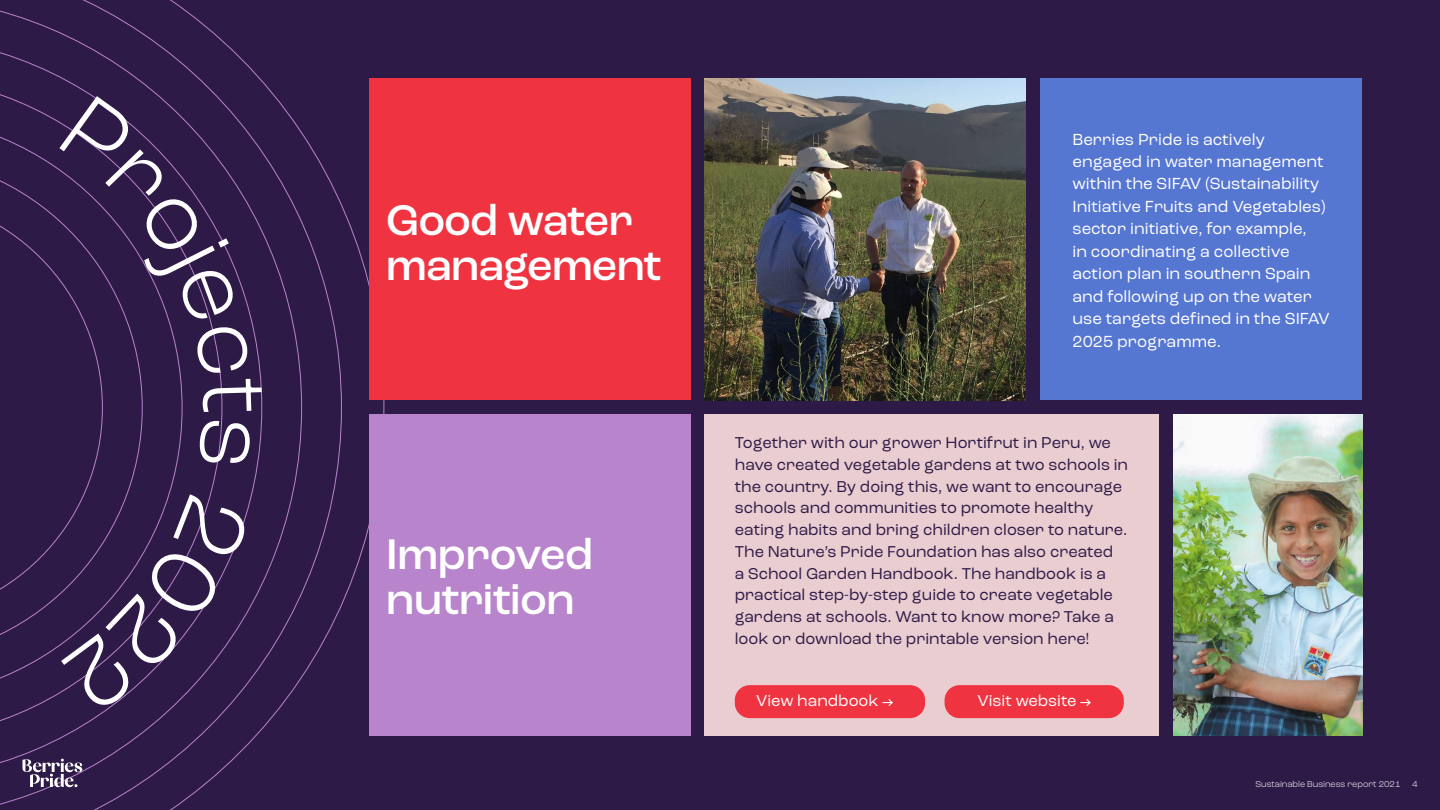
<style>
.page{position:relative;width:1440px;height:810px;background:#2e1a47}
.page>*{position:absolute;margin:0;border:0;box-sizing:border-box;transform-origin:0 0}
.t1{font:500 45px/45px "Roc Grotesk";letter-spacing:-.015em;color:#fff}
.t2{font:16.88px/22.5px "Roc Grotesk";color:#fff}
.t3{font:16.5px/21.8px "Roc Grotesk";color:#2e1a47}
.t4{font:16.5px "Roc Grotesk";color:#fff}
.t5{font:300 9px "Roc Grotesk";color:#fff}
</style>
<div class="page">
<svg style="left:0;top:0;width:384px;height:810px"></svg>
<img style="left:704px;top:79px;width:322px;height:321px">
<div style="left:369px;top:79px;width:321px;height:321px;background:#ef3340"></div>
<div style="left:369px;top:414px;width:321px;height:322px;background:#b884cb"></div>
<div style="left:1041px;top:79px;width:321px;height:321px;background:#5576d1"></div>
<div style="left:704px;top:414px;width:455px;height:322px;background:#e9cdd0"></div>
<div style="left:735px;top:685px;width:190px;height:33px;background:#ef3340;border-radius:15px"></div>
<svg style="left:883px;top:699px;width:10px;height:7px"></svg>
<div style="left:945px;top:685px;width:179px;height:33px;background:#ef3340;border-radius:15px"></div>
<svg style="left:1080px;top:699px;width:11px;height:7px"></svg>
<img style="left:1174px;top:414px;width:188px;height:322px">
<svg style="left:22px;top:759px;width:61px;height:29px"></svg>
<svg style="left:0;top:96px;width:262px;height:617px"></svg>
<h1 class="t1" style="left:386px;top:198px;width:277px">Good water management</h1>
<h1 class="t1" style="left:386px;top:533px;width:209px">Improved nutrition</h1>
<p class="t2" style="left:1072px;top:128px;width:259px">Berries Pride is actively engaged in water management within the SIFAV (Sustainability<br>Initiative Fruits and Vegetables) sector initiative, for example,<br>in coordinating a collective action plan in southern Spain and following up on the water use targets defined in the SIFAV<br>2025 programme.</p>
<p class="t3" style="left:735px;top:432px;width:395px">Together with our grower Hortifrut in Peru, we have created vegetable gardens at two schools in the country. By doing this, we want to encourage schools and communities to promote healthy eating habits and bring children closer to nature.<br>The Nature’s Pride Foundation has also created<br>a School Garden Handbook. The handbook is a practical step-by-step guide to create vegetable gardens at schools. Want to know more? Take a look or download the printable version here!</p>
<p class="t4" style="left:756px;top:691px;width:124px">View handbook</p>
<p class="t4" style="left:977px;top:691px;width:101px">Visit website</p>
<p class="t5" style="left:1255px;top:779px;width:146px">Sustainable Business report 2021</p>
<p class="t5" style="left:1412px;top:779px;width:7px">4</p>
</div>
